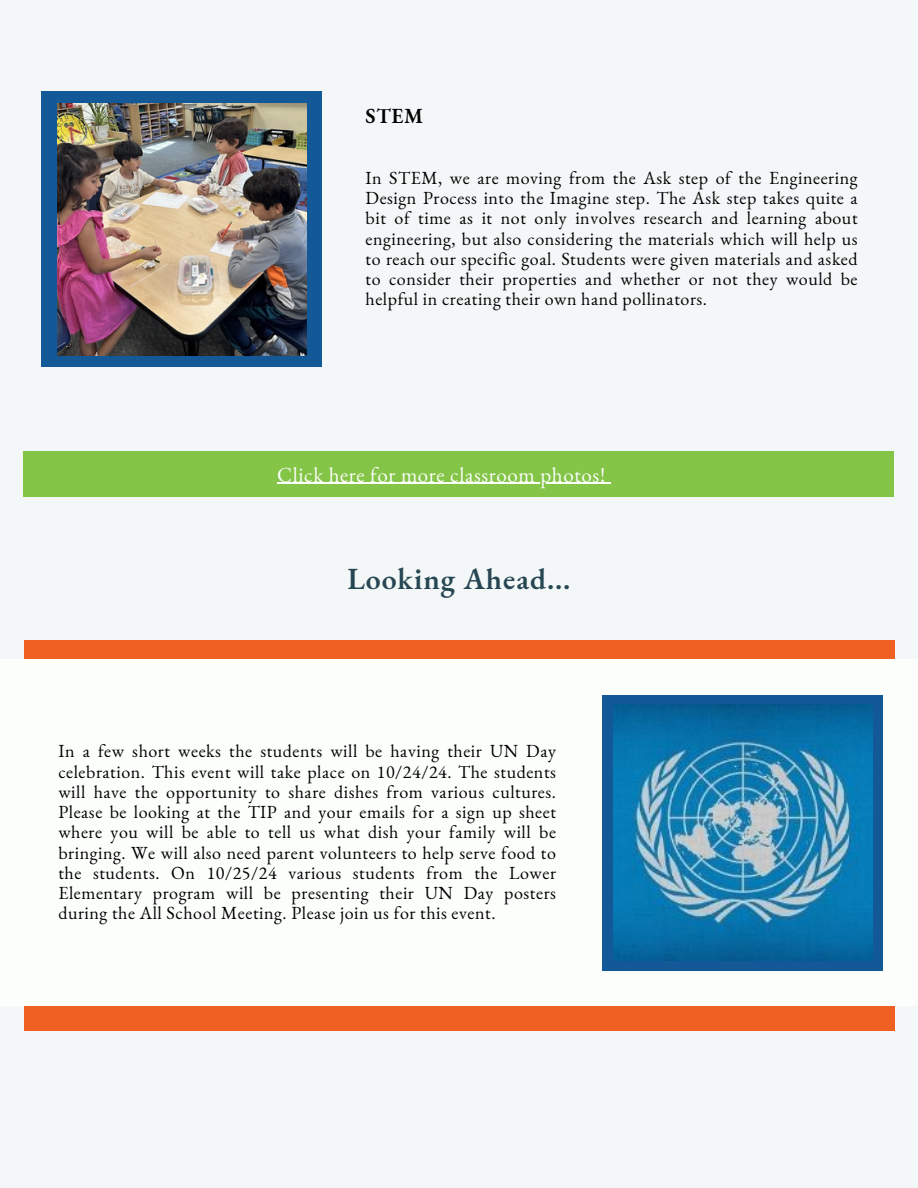
<style>
.page{position:relative;width:918px;height:1188px;background:#f3f7f7}
.page>*{position:absolute;margin:0;border:0;box-sizing:border-box;transform-origin:0 0}
.t1{font:600 30px "EB Garamond";letter-spacing:.03em;color:#264653}
.t2{font:21px "EB Garamond";letter-spacing:.03em;color:#fbfefb}
.t3{font:600 21px "EB Garamond";color:#000}
.t4{font:18px/20.2px "EB Garamond";letter-spacing:.03em;color:#000;text-align:justify}
</style>
<div class="page">
<div style="left:24px;top:451px;width:870px;height:46px;background:#84c447"></div>
<div style="left:41px;top:91px;width:281px;height:276px;background:#135998"></div>
<img style="left:57px;top:103px;width:249px;height:252px">
<div style="left:24px;top:640px;width:870px;height:390px;background:#f06022"></div>
<div style="left:0;top:660px;width:918px;height:346px;background:#fbfefb"></div>
<div style="left:602px;top:695px;width:281px;height:276px;background:#135998"></div>
<img style="left:614px;top:704px;width:258px;height:257px">
<hr style="left:277px;top:483px;width:329px;height:1px;background:#fbfefb">
<p class="t3" style="left:366px;top:102px;width:59px">STEM</p>
<p class="t4" style="left:366px;top:167px;width:494px">In STEM, we are moving from the Ask step of the Engineering Design Process into the Imagine step. The Ask step takes quite a bit of time as it not only involves research and learning about engineering, but also considering the materials which will help us to reach our specific goal. Students were given materials and asked to consider their properties and whether or not they would be helpful in creating their own hand pollinators.</p>
<h2 class="t2" style="left:277px;top:460px;width:330px">Click here for more classroom photos!</h2>
<h3 class="t1" style="left:347px;top:559px;width:225px">Looking Ahead...</h3>
<h1 class="t4" style="left:58px;top:741px;width:499px">In a few short weeks the students will be having their UN Day celebration. This event will take place on 10/24/24. The students will have the opportunity to share dishes from various cultures.<br>Please be looking at the TIP and your emails for a sign up sheet where you will be able to tell us what dish your family will be bringing. We will also need parent volunteers to help serve food to the students. On 10/25/24 various students from the Lower Elementary program will be presenting their UN Day posters during the All School Meeting. Please join us for this event.</h1>
</div>
